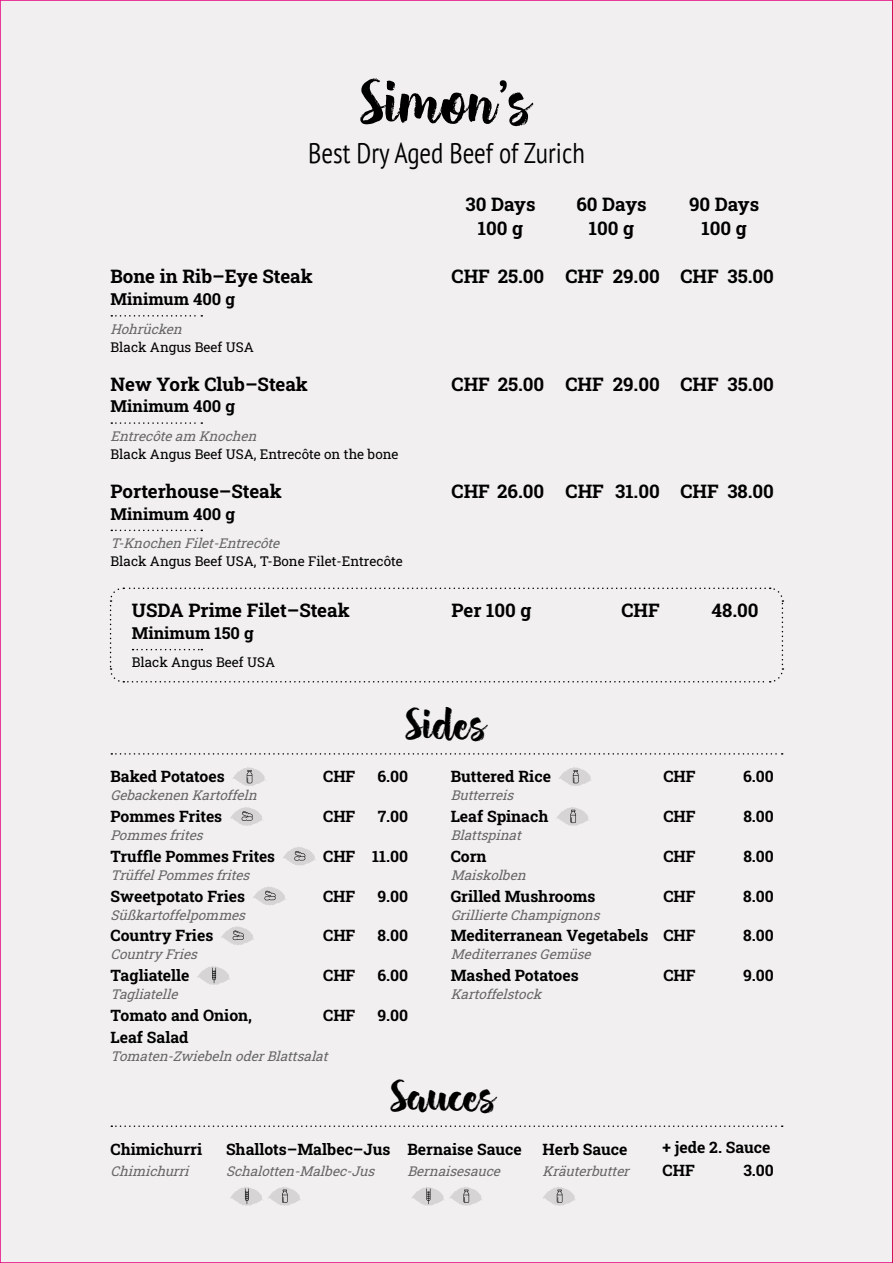
<style>
.page{position:relative;width:893px;height:1263px;background:#fff}
.page>*{position:absolute;margin:0;border:0;box-sizing:border-box;transform-origin:0 0}
.t1{font:60px "Raul 5 Regular";color:#000}
.t2{font:42px "Raul 5 Regular";color:#000}
.t3{font:28.5px "PT Sans";color:#000;scale:.8 1}
.t4{font:700 18.75px "Roboto Slab";color:#000}
.t5{font:700 16.5px "Roboto Slab";color:#000}
.t6{font:700 15.75px "Roboto Slab";color:#000}
.t7{font:italic 13.5px "Roboto Slab";color:#6e6e6e}
.t8{font:13.5px "Roboto Slab";color:#000}
.s1{font-family:"PT Sans"}
</style>
<div class="page">
<div style="left:0;top:0;width:893px;height:1263px;background:#f1efef;border:2px solid #e5007d"></div>
<h1 class="t1" style="left:361px;top:75px;width:171px">Simon<span class="s1">’</span>s</h1>
<h3 class="t3" style="left:308px;top:135px;width:347px">Best Dry Aged Beef of Zurich</h3>
<p class="t4" style="left:466px;top:192px;width:71px">30 Days</p>
<p class="t4" style="left:576px;top:192px;width:72px">60 Days</p>
<p class="t4" style="left:689px;top:192px;width:72px">90 Days</p>
<p class="t4" style="left:478px;top:216px;width:47px">100 g</p>
<p class="t4" style="left:589px;top:216px;width:47px">100 g</p>
<p class="t4" style="left:701px;top:216px;width:47px">100 g</p>
<p class="t4" style="left:111px;top:264px;width:204px">Bone in Rib–Eye Steak</p>
<p class="t4" style="left:452px;top:264px;width:324px">CHF 25.00 CHF 29.00 CHF 35.00</p>
<p class="t5" style="left:111px;top:288px;width:126px">Minimum 400 g</p>
<p class="t7" style="left:111px;top:319px;width:77px">Hohrücken</p>
<p class="t8" style="left:111px;top:337px;width:145px">Black Angus Beef USA</p>
<p class="t4" style="left:111px;top:371px;width:199px">New York Club–Steak</p>
<p class="t4" style="left:452px;top:371px;width:324px">CHF 25.00 CHF 29.00 CHF 35.00</p>
<p class="t5" style="left:111px;top:395px;width:126px">Minimum 400 g</p>
<p class="t7" style="left:111px;top:427px;width:152px">Entrecôteam Knochen</p>
<p class="t8" style="left:111px;top:445px;width:289px">Black Angus Beef USA, Entrecôte on the bone</p>
<p class="t4" style="left:111px;top:478px;width:173px">Porterhouse–Steak</p>
<p class="t4" style="left:452px;top:478px;width:324px">CHF 26.00 CHF 31.00 CHF 38.00</p>
<p class="t5" style="left:111px;top:502px;width:126px">Minimum 400 g</p>
<p class="t7" style="left:111px;top:534px;width:175px">T-KnochenFilet-Entrecôte</p>
<p class="t8" style="left:111px;top:552px;width:294px">Black Angus Beef USA, T-Bone Filet-Entrecôte</p>
<p class="t4" style="left:132px;top:597px;width:219px">USDA Prime Filet–Steak</p>
<p class="t4" style="left:452px;top:597px;width:81px">Per 100 g</p>
<p class="t4" style="left:621px;top:597px;width:40px">CHF</p>
<p class="t4" style="left:712px;top:597px;width:48px">48.00</p>
<p class="t5" style="left:132px;top:621px;width:123px">Minimum 150 g</p>
<p class="t8" style="left:132px;top:653px;width:145px">Black Angus Beef USA</p>
<h2 class="t2" style="left:407px;top:705px;width:81px">Sides</h2>
<p class="t6" style="left:111px;top:766px;width:116px">Baked Potatoes</p>
<p class="t6" style="left:323px;top:766px;width:34px">CHF</p>
<p class="t6" style="left:377px;top:766px;width:32px">6.00</p>
<p class="t6" style="left:451px;top:766px;width:102px">Buttered Rice</p>
<p class="t6" style="left:663px;top:766px;width:34px">CHF</p>
<p class="t6" style="left:743px;top:766px;width:32px">6.00</p>
<p class="t7" style="left:111px;top:786px;width:152px">GebackenenKartoffeln</p>
<p class="t7" style="left:451px;top:786px;width:69px">Butterreis</p>
<p class="t6" style="left:111px;top:806px;width:113px">Pommes Frites</p>
<p class="t6" style="left:323px;top:806px;width:34px">CHF</p>
<p class="t6" style="left:378px;top:806px;width:32px">7.00</p>
<p class="t6" style="left:451px;top:806px;width:99px">Leaf Spinach</p>
<p class="t6" style="left:663px;top:806px;width:34px">CHF</p>
<p class="t6" style="left:743px;top:806px;width:32px">8.00</p>
<p class="t7" style="left:111px;top:826px;width:98px">Pommesfrites</p>
<p class="t7" style="left:451px;top:826px;width:76px">Blattspinat</p>
<p class="t6" style="left:111px;top:845px;width:166px">Truffle Pommes Frites</p>
<p class="t6" style="left:323px;top:845px;width:87px">CHF 11.00</p>
<p class="t6" style="left:451px;top:845px;width:37px">Corn</p>
<p class="t6" style="left:663px;top:845px;width:34px">CHF</p>
<p class="t6" style="left:743px;top:845px;width:32px">8.00</p>
<p class="t7" style="left:111px;top:866px;width:145px">TrüffelPommesfrites</p>
<p class="t7" style="left:451px;top:866px;width:81px">Maiskolben</p>
<p class="t6" style="left:111px;top:885px;width:136px">Sweetpotato Fries</p>
<p class="t6" style="left:323px;top:885px;width:34px">CHF</p>
<p class="t6" style="left:377px;top:885px;width:32px">9.00</p>
<p class="t6" style="left:451px;top:885px;width:146px">Grilled Mushrooms</p>
<p class="t6" style="left:663px;top:885px;width:34px">CHF</p>
<p class="t6" style="left:743px;top:885px;width:32px">8.00</p>
<p class="t7" style="left:111px;top:905px;width:141px">Süßkartoffelpommes</p>
<p class="t7" style="left:451px;top:905px;width:155px">GrillierteChampignons</p>
<p class="t6" style="left:111px;top:925px;width:104px">Country Fries</p>
<p class="t6" style="left:323px;top:925px;width:34px">CHF</p>
<p class="t6" style="left:378px;top:925px;width:32px">8.00</p>
<p class="t6" style="left:451px;top:925px;width:246px">Mediterranean Vegetabels CHF</p>
<p class="t6" style="left:743px;top:925px;width:32px">8.00</p>
<p class="t7" style="left:111px;top:945px;width:93px">CountryFries</p>
<p class="t7" style="left:451px;top:945px;width:146px">MediterranesGemüse</p>
<p class="t6" style="left:111px;top:965px;width:80px">Tagliatelle</p>
<p class="t6" style="left:323px;top:965px;width:34px">CHF</p>
<p class="t6" style="left:377px;top:965px;width:32px">6.00</p>
<p class="t6" style="left:451px;top:965px;width:129px">Mashed Potatoes</p>
<p class="t6" style="left:663px;top:965px;width:34px">CHF</p>
<p class="t6" style="left:743px;top:965px;width:32px">9.00</p>
<p class="t7" style="left:111px;top:985px;width:73px">Tagliatelle</p>
<p class="t7" style="left:451px;top:985px;width:97px">Kartoffelstock</p>
<p class="t6" style="left:111px;top:1004px;width:143px">Tomato and Onion,</p>
<p class="t6" style="left:323px;top:1004px;width:34px">CHF</p>
<p class="t6" style="left:377px;top:1004px;width:32px">9.00</p>
<p class="t6" style="left:111px;top:1026px;width:80px">Leaf Salad</p>
<p class="t7" style="left:111px;top:1046px;width:223px">Tomaten-ZwiebelnoderBlattsalat</p>
<h2 class="t2" style="left:391px;top:1077px;width:106px">Sauces</h2>
<p class="t6" style="left:111px;top:1138px;width:93px">Chimichurri</p>
<p class="t6" style="left:226px;top:1138px;width:297px">Shallots–Malbec–Jus Bernaise Sauce</p>
<p class="t6" style="left:543px;top:1138px;width:86px">Herb Sauce</p>
<p class="t6" style="left:663px;top:1137px;width:109px">+ jede 2. Sauce</p>
<p class="t7" style="left:111px;top:1162px;width:84px">Chimichurri</p>
<p class="t7" style="left:226px;top:1162px;width:154px">Schalotten-Malbec-Jus</p>
<p class="t7" style="left:408px;top:1162px;width:99px">Bernaisesauce</p>
<p class="t7" style="left:543px;top:1162px;width:93px">Kräuterbutter</p>
<p class="t6" style="left:663px;top:1160px;width:34px">CHF</p>
<p class="t6" style="left:743px;top:1160px;width:32px">3.00</p>
</div>
